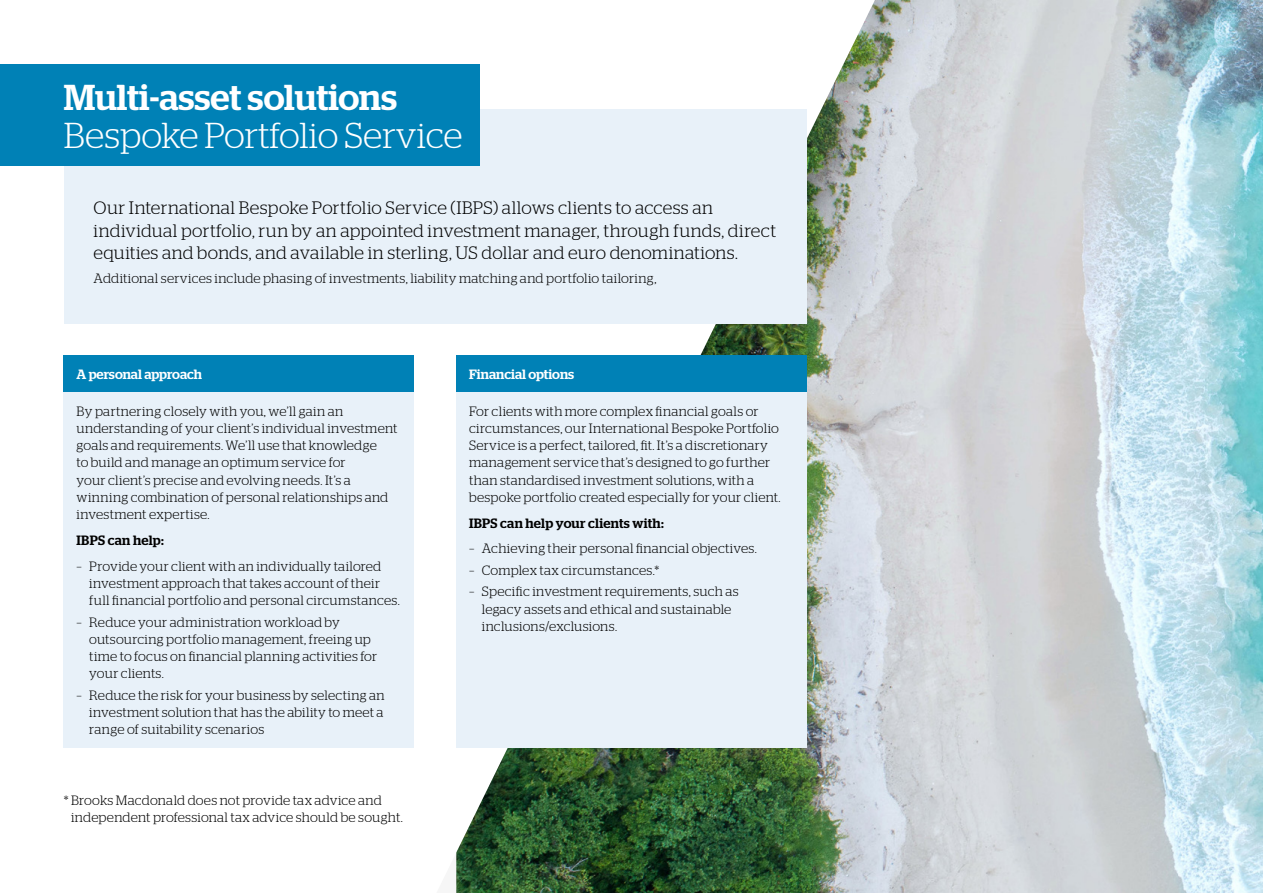
<style>
.page{position:relative;width:1263px;height:893px;background:#fff}
.page>*{position:absolute;margin:0;border:0;box-sizing:border-box;transform-origin:0 0}
.t1{font:300 36px "Stag";letter-spacing:-.005em;color:#fff}
.t2{font:500 36px "Stag";color:#fff}
.t3{font:300 18px/22.5px "Stag";letter-spacing:.015em;color:#000}
.t4{font:300 13.5px/17.2px "Stag";letter-spacing:.02em;color:#000}
.t5{font:500 13.5px "Stag";letter-spacing:.02em;color:#000}
.t6{font:500 13.5px "Stag";color:#fff}
</style>
<div class="page">
<img style="left:456px;top:0;width:807px;height:893px">
<div style="left:64px;top:110px;width:742px;height:214px;background:#e8f1f9"></div>
<div style="left:0;top:64px;width:480px;height:101px;background:#0081b6"></div>
<div style="left:64px;top:392px;width:350px;height:355px;background:#e8f1f9"></div>
<div style="left:456px;top:392px;width:350px;height:355px;background:#e8f1f9"></div>
<div style="left:64px;top:356px;width:350px;height:36px;background:#0081b6"></div>
<div style="left:456px;top:356px;width:350px;height:36px;background:#0081b6"></div>
<h1 class="t2" style="left:64px;top:76px;width:335px">Multi-asset solutions</h1>
<h1 class="t1" style="left:64px;top:115px;width:400px">Bespoke Portfolio Service</h1>
<p class="t3" style="left:94px;top:197px;width:684px">Our International Bespoke Portfolio Service (IBPS) allows clients to access an individual portfolio, run by an appointed investment manager, through funds, direct equities and bonds, and available in sterling, US dollar and euro denominations.</p>
<p class="t4" style="left:94px;top:269px;width:564px">Additional services include phasing of investments, liability matching and portfolio tailoring,</p>
<p class="t6" style="left:77px;top:367px;width:127px">A personal approach</p>
<p class="t6" style="left:469px;top:367px;width:106px">Financial options</p>
<p class="t4" style="left:77px;top:402px;width:322px">By partnering closely with you, we’ll gain an understanding of your client’s individual investment goals and requirements. We’ll use that knowledge<br>to build and manage an optimum service for<br>your client’s precise and evolving needs. It’s a winning combination of personal relationships and investment expertise.</p>
<p class="t5" style="left:77px;top:532px;width:89px">IBPS can help:</p>
<p class="t4" style="left:89px;top:557px;width:312px;text-indent:-13px">– Provide your client with an individually tailored investment approach that takes account of their full financial portfolio and personal circumstances.</p>
<p class="t4" style="left:89px;top:613px;width:289px;text-indent:-13px">– Reduce your administration workload by outsourcing portfolio management, freeing up time to focus on financial planning activities for your clients.</p>
<p class="t4" style="left:89px;top:686px;width:297px;text-align:justify;text-indent:-13px">– Reduce the risk for your business by selecting an investment solution that has the ability to meet a range of suitability scenarios</p>
<p class="t4" style="left:71px;top:791px;width:333px;text-indent:-7px">* Brooks Macdonald does not provide tax advice and independent professional tax advice should be sought.</p>
<p class="t4" style="left:469px;top:402px;width:313px">For clients with more complex financial goals or circumstances, our International Bespoke Portfolio Service is a perfect, tailored, fit. It’s a discretionary management service that’s designed to go further than standardised investment solutions, with a bespoke portfolio created especially for your client.</p>
<p class="t5" style="left:469px;top:515px;width:196px">IBPS can help your clients with:</p>
<p class="t4" style="left:469px;top:540px;width:289px">– Achieving their personal financial objectives.</p>
<p class="t4" style="left:469px;top:561px;width:192px">– Complex tax circumstances.*</p>
<p class="t4" style="left:482px;top:583px;width:258px;text-indent:-13px">– Specific investment requirements, such as legacy assets and ethical and sustainable inclusions/exclusions.</p>
</div>
